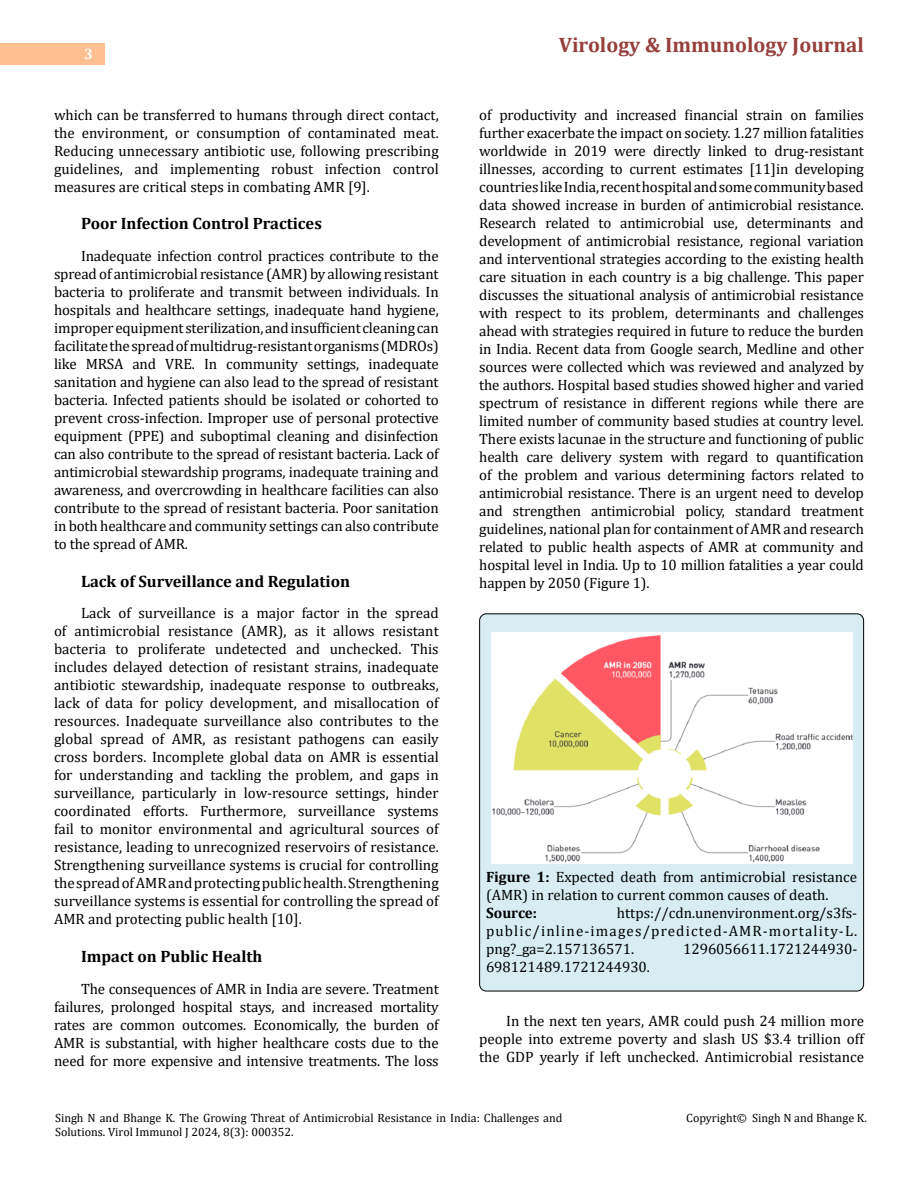
<style>
.page{position:relative;width:918px;height:1188px;background:#fff}
.page>*{position:absolute;margin:0;border:0;box-sizing:border-box;transform-origin:0 0}
.t1{font:700 21px "Cambria";color:#953f3c}
.t2{font:700 16.5px "Cambria";color:#000}
.t3{font:15px/18px "Cambria";color:#000;text-align:justify}
.t4{font:700 15px "Cambria";color:#000}
.t5{font:700 15px "Cambria";color:#fff}
.t6{font:12px/14.4px "Cambria";color:#000}
.s1{font-weight:700}
</style>
<div class="page">
<div style="left:0;top:43px;width:105px;height:21px;background:#ffbf91"></div>
<div style="left:480px;top:614px;width:384px;height:377px;background:#d8edf2;border-radius:7px"></div>
<div style="left:479px;top:613px;width:385px;height:378px;border:1px solid #000;border-radius:7px"></div>
<img style="left:491px;top:632px;width:361px;height:231px">
<p class="t5" style="left:84px;top:44px;width:10px">3</p>
<p class="t3" style="left:54px;top:105px;width:386px">which can be transferred to humans through direct contact, the environment, or consumption of contaminated meat.<br>Reducing unnecessary antibiotic use, following prescribing guidelines, and implementing robust infection control measures are critical steps in combating AMR [9].</p>
<p class="t2" style="left:81px;top:212px;width:242px">Poor Infection Control Practices</p>
<p class="t3" style="left:54px;top:247px;width:386px;text-indent:27px">Inadequate infection control practices contribute to the spread of antimicrobial resistance (AMR) by allowing resistant bacteria to proliferate and transmit between individuals. In hospitals and healthcare settings, inadequate hand hygiene, improper equipment sterilization, and insufficient cleaning can facilitate the spread of multidrug-resistant organisms (MDROs) like MRSA and VRE. In community settings, inadequate sanitation and hygiene can also lead to the spread of resistant bacteria. Infected patients should be isolated or cohorted to prevent cross-infection. Improper use of personal protective equipment (PPE) and suboptimal cleaning and disinfection can also contribute to the spread of resistant bacteria. Lack of antimicrobial stewardship programs, inadequate training and awareness, and overcrowding in healthcare facilities can also contribute to the spread of resistant bacteria. Poor sanitation in both healthcare and community settings can also contribute to the spread of AMR.</p>
<p class="t2" style="left:81px;top:569px;width:271px">Lack of Surveillance and Regulation</p>
<p class="t3" style="left:54px;top:604px;width:386px;text-indent:27px">Lack of surveillance is a major factor in the spread of antimicrobial resistance (AMR), as it allows resistant bacteria to proliferate undetected and unchecked. This includes delayed detection of resistant strains, inadequate antibiotic stewardship, inadequate response to outbreaks, lack of data for policy development, and misallocation of resources. Inadequate surveillance also contributes to the global spread of AMR, as resistant pathogens can easily cross borders. Incomplete global data on AMR is essential for understanding and tackling the problem, and gaps in surveillance, particularly in low-resource settings, hinder coordinated efforts. Furthermore, surveillance systems fail to monitor environmental and agricultural sources of resistance, leading to unrecognized reservoirs of resistance.<br>Strengthening surveillance systems is crucial for controlling the spread of AMR and protecting public health. Strengthening surveillance systems is essential for controlling the spread of AMR and protecting public health [10].</p>
<p class="t2" style="left:81px;top:945px;width:183px">Impact on Public Health</p>
<p class="t3" style="left:54px;top:979px;width:386px;text-indent:27px">The consequences of AMR in India are severe. Treatment failures, prolonged hospital stays, and increased mortality rates are common outcomes. Economically, the burden of AMR is substantial, with higher healthcare costs due to the need for more expensive and intensive treatments. The loss</p>
<h1 class="t1" style="left:559px;top:30px;width:307px">Virology &amp; Immunology Journal</h1>
<p class="t3" style="left:479px;top:105px;width:386px">of productivity and increased financial strain on families further exacerbate the impact on society. 1.27 million fatalities worldwide in 2019 were directly linked to drug-resistant illnesses, according to current estimates [11]in developing countries like India, recent hospital and some community based data showed increase in burden of antimicrobial resistance.<br>Research related to antimicrobial use, determinants and development of antimicrobial resistance, regional variation and interventional strategies according to the existing health care situation in each country is a big challenge. This paper discusses the situational analysis of antimicrobial resistance with respect to its problem, determinants and challenges ahead with strategies required in future to reduce the burden in India. Recent data from Google search, Medline and other sources were collected which was reviewed and analyzed by the authors. Hospital based studies showed higher and varied spectrum of resistance in different regions while there are limited number of community based studies at country level.<br>There exists lacunae in the structure and functioning of public health care delivery system with regard to quantification of the problem and various determining factors related to antimicrobial resistance. There is an urgent need to develop and strengthen antimicrobial policy, standard treatment guidelines, national plan for containment of AMR and research related to public health aspects of AMR at community and hospital level in India. Up to 10 million fatalities a year could happen by 2050 (Figure 1).</p>
<p class="t3" style="left:486px;top:868px;width:373px"><span class="s1">Figure 1:</span> Expected death from antimicrobial resistance (AMR) in relation to current common causes of death.</p>
<p class="t4" style="left:486px;top:903px;width:53px">Source:</p>
<p class="t3" style="left:486px;top:904px;width:373px;text-indent:131px">https://cdn.unenvironment.org/s3fs&shy;public/inline-images/predicted-AMR-mortality-L. png?_ga=2.157136571.</p>
<p class="t3" style="left:683px;top:940px;width:176px">1296056611.1721244930-</p>
<p class="t3" style="left:486px;top:958px;width:165px">698121489.1721244930.</p>
<p class="t3" style="left:479px;top:1012px;width:386px;text-indent:27px">In the next ten years, AMR could push 24 million more people into extreme poverty and slash US $3.4 trillion off the GDP yearly if left unchecked. Antimicrobial resistance</p>
<p class="t6" style="left:55px;top:1111px;width:509px">Singh N and Bhange K. The Growing Threat of Antimicrobial Resistance in India: Challenges and<br>Solutions. Virol Immunol J 2024, 8(3): 000352.</p>
<p class="t6" style="left:686px;top:1111px;width:182px">Copyright© Singh N and Bhange K.</p>
</div>
